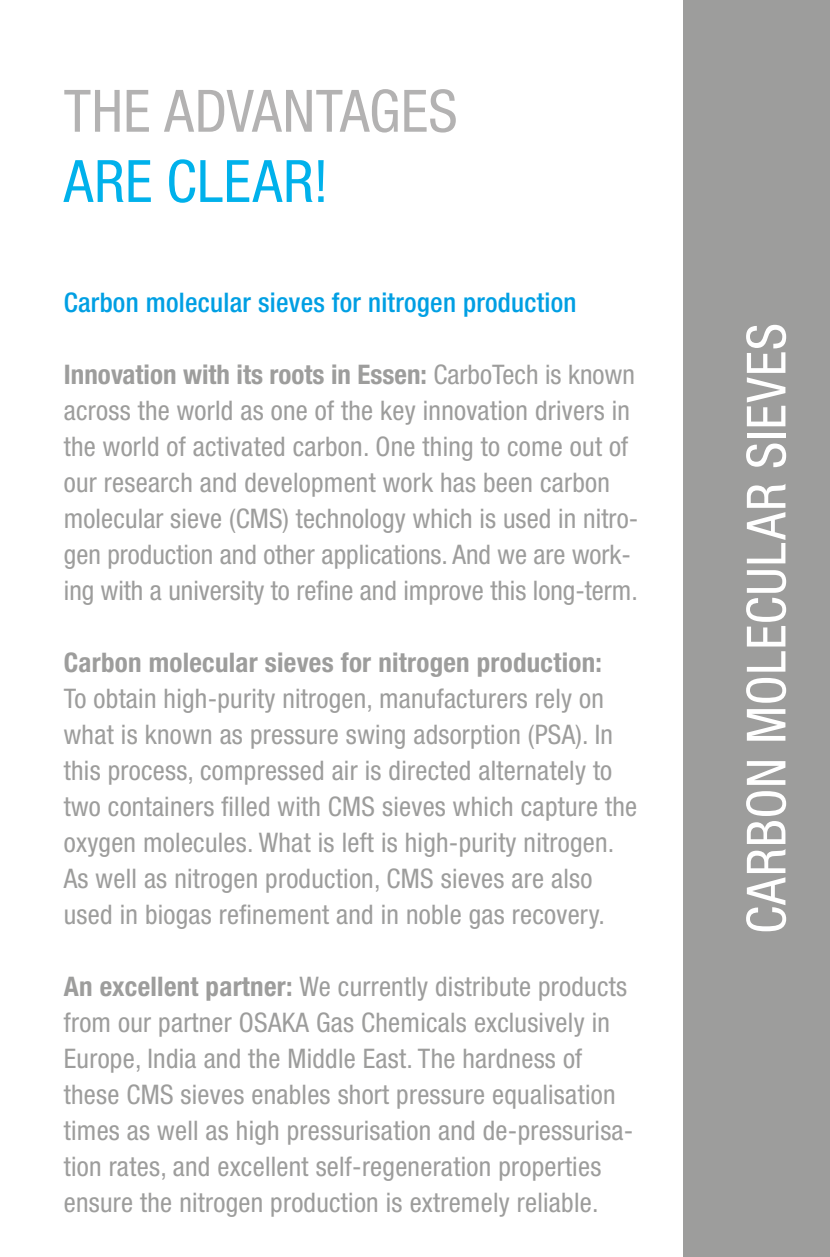
<style>
.page{position:relative;width:830px;height:1257px;background:#fff}
.page>*{position:absolute;margin:0;border:0;box-sizing:border-box;transform-origin:0 0}
.t1{font:condensed 58.5px/70.2px "Helvetica Neue LT Std";letter-spacing:.01em;color:#b3b2b2}
.t2{font:condensed 54px "Helvetica Neue LT Std";letter-spacing:.015em;color:#fff}
.t3{font:condensed 27px/36px "Helvetica Neue LT Std";letter-spacing:.01em;color:#9d9d9c}
.t4{font:500 condensed 27px "Helvetica Neue LT Std";letter-spacing:.01em;color:#009fe3}
.s1{color:#00b1eb}
.s2{font-weight:700}
</style>
<div class="page">
<div style="left:682px;top:0;width:147px;height:1256px;background:#9d9d9c"></div>
<p class="t1" style="left:64px;top:76px;width:395px">THE ADVANTAGES<br><span class="s1">ARE CLEAR!</span></p>
<p class="t4" style="left:64px;top:286px;width:514px">Carbon molecular sieves for nitrogen production</p>
<p class="t3" style="left:64px;top:356px;width:575px"><span class="s2">Innovation with its roots in Essen:</span> CarboTech is known across the world as one of the key innovation drivers in the world of activated carbon. One thing to come out of our research and development work has been carbon molecular sieve (CMS) technology which is used in nitro&shy;gen production and other applications. And we are work&shy;ing with a university to refine and improve this long-term.</p>
<p class="t3" style="left:64px;top:644px;width:574px"><span class="s2">Carbon molecular sieves for nitrogen production:<br></span>To obtain high-purity nitrogen, manufacturers rely on what is known as pressure swing adsorption (PSA). In this process, compressed air is directed alternately to two containers filled with CMS sieves which capture the oxygen molecules. What is left is high-purity nitrogen.<br>As well as nitrogen production, CMS sieves are also used in biogas refinement and in noble gas recovery.</p>
<p class="t3" style="left:64px;top:968px;width:570px"><span class="s2">An excellent partner:</span> We currently distribute products from our partner OSAKA Gas Chemicals exclusively in Europe, India and the Middle East. The hardness of these CMS sieves enables short pressure equalisation times as well as high pressurisation and de-pressurisa&shy;tion rates, and excellent self-regeneration properties ensure the nitrogen production is extremely reliable.</p>
<p class="t2" style="left:734px;top:934px;width:612px;rotate:-90deg">CARBON MOLECULAR SIEVES</p>
</div>
